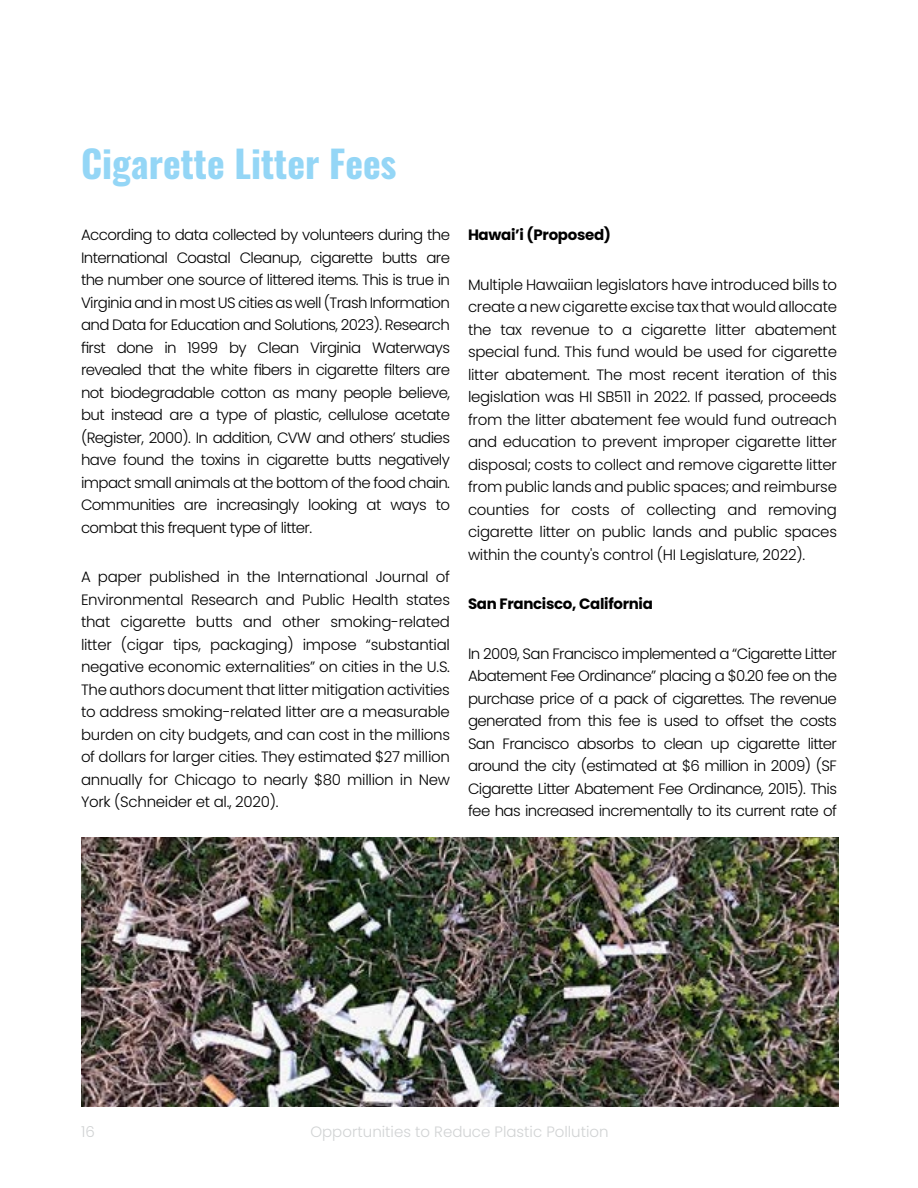
<style>
.page{position:relative;width:918px;height:1188px;background:#fff}
.page>*{position:absolute;margin:0;border:0;box-sizing:border-box;transform-origin:0 0}
.t1{font:700 37.5px "Oswald";color:#94d6f6}
.t2{font:300 15px/22.5px "Poppins";letter-spacing:-.03em;color:#000;text-align:justify}
.t3{font:700 15px "Poppins";letter-spacing:-.02em;color:#000}
.t4{font:300 15px "Poppins";color:#d1d3d4}
</style>
<div class="page">
<img style="left:82px;top:837px;width:756px;height:270px">
<h1 class="t1" style="left:81px;top:131px;width:317px">Cigarette Litter Fees</h1>
<p class="t2" style="left:81px;top:224px;width:371px">According to data collected by volunteers during the International Coastal Cleanup, cigarette butts are the number one source of littered items. This is true in Virginia and in most US cities as well (Trash Information and Data for Education and Solutions, 2023). Research first done in 1999 by Clean Virginia Waterways revealed that the white fibers in cigarette filters are not biodegradable cotton as many people believe, but instead are a type of plastic, cellulose acetate (Register, 2000). In addition, CVW and others’ studies have found the toxins in cigarette butts negatively impact small animals at the bottom of the food chain.<br>Communities are increasingly looking at ways to combat this frequent type of litter.</p>
<p class="t2" style="left:81px;top:566px;width:371px">A paper published in the International Journal of Environmental Research and Public Health states that cigarette butts and other smoking-related litter (cigar tips, packaging) impose “substantial negative economic externalities” on cities in the U.S.<br>The authors document that litter mitigation activities to address smoking-related litter are a measurable burden on city budgets, and can cost in the millions of dollars for larger cities. They estimated $27 million annually for Chicago to nearly $80 million in New York (Schneider et al., 2020).</p>
<p class="t3" style="left:468px;top:226px;width:145px">Hawai’i (Proposed)</p>
<p class="t2" style="left:468px;top:273px;width:371px">Multiple Hawaiian legislators have introduced bills to create a new cigarette excise tax that would allocate the tax revenue to a cigarette litter abatement special fund. This fund would be used for cigarette litter abatement. The most recent iteration of this legislation was HI SB511 in 2022. If passed, proceeds from the litter abatement fee would fund outreach and education to prevent improper cigarette litter disposal; costs to collect and remove cigarette litter from public lands and public spaces; and reimburse counties for costs of collecting and removing cigarette litter on public lands and public spaces within the county's control (HI Legislature, 2022).</p>
<p class="t3" style="left:468px;top:595px;width:186px">San Francisco, California</p>
<p class="t2" style="left:468px;top:642px;width:371px">In 2009, San Francisco implemented a “Cigarette Litter Abatement Fee Ordinance” placing a $0.20 fee on the purchase price of a pack of cigarettes. The revenue generated from this fee is used to offset the costs San Francisco absorbs to clean up cigarette litter around the city (estimated at $6 million in 2009) (SF Cigarette Litter Abatement Fee Ordinance, 2015). This fee has increased incrementally to its current rate of</p>
<p class="t4" style="left:81px;top:1123px;width:15px">16</p>
<p class="t4" style="left:310px;top:1123px;width:300px">Opportunities to Reduce Plastic Pollution</p>
</div>
